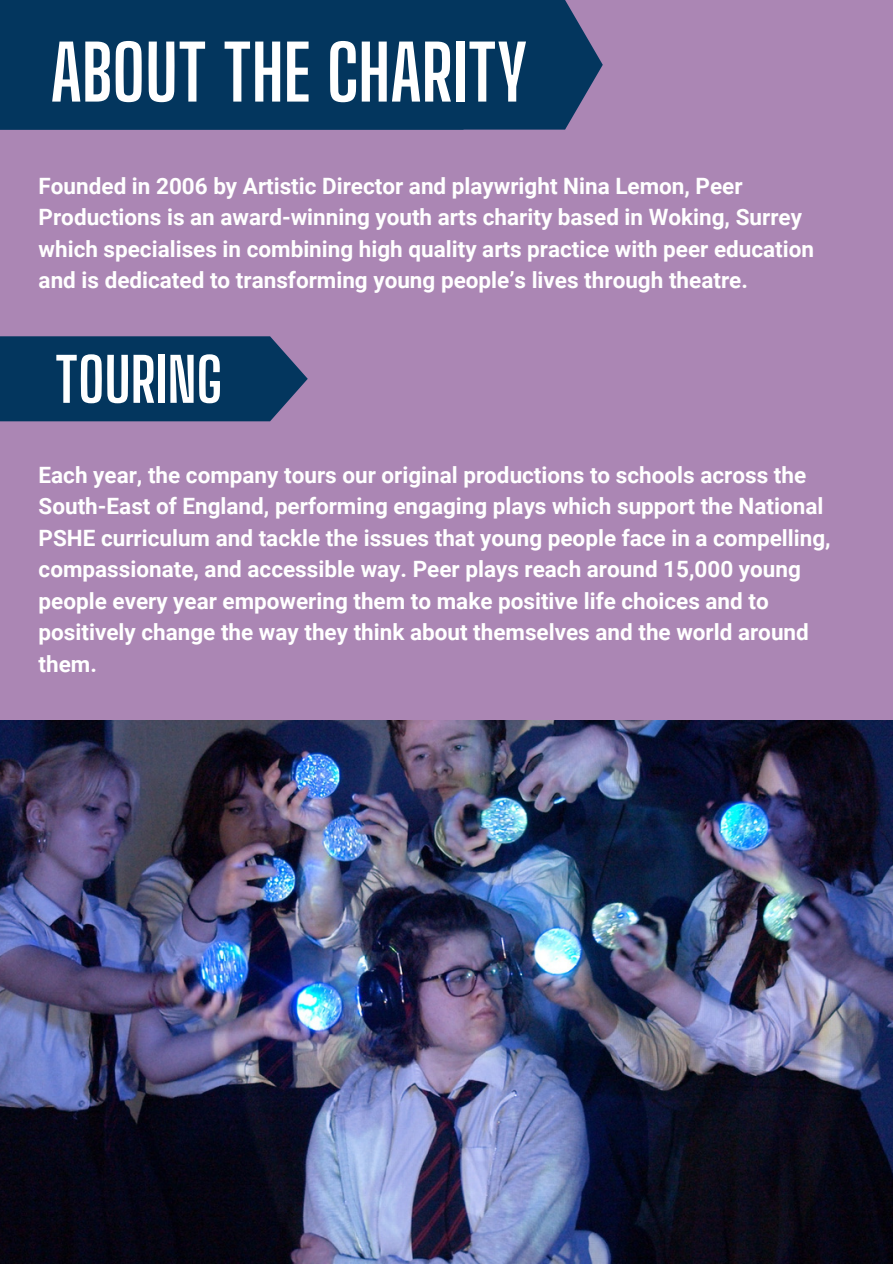
<style>
.page{position:relative;width:893px;height:1264px;background:#fff}
.page>*{position:absolute;margin:0;border:0;box-sizing:border-box;transform-origin:0 0}
.t1{font:700 75px "Big Shoulders Display";color:#fff}
.t2{font:700 60px "Big Shoulders Display";color:#fff}
.t3{font:700 22.5px/31.5px "Roboto";color:#fff}
</style>
<div class="page">
<div style="left:0;top:0;width:892px;height:1263px;background:#ab86b4"></div>
<svg style="left:0;top:336px;width:307px;height:85px;background:#0d3b63"></svg>
<div style="left:0;top:0;width:602px;height:130px;background:#03365e"></div>
<img style="left:0;top:720px;width:892px;height:543px">
<h2 class="t2" style="left:60px;top:27px;width:383px">ABOUT THE CHARITY</h2>
<p class="t1" style="left:50px;top:28px;width:479px">ABOUT THE CHARITY</p>
<h2 class="t3" style="left:39px;top:170px;width:777px">Founded in 2006 by Artistic Director and playwright Nina Lemon, Peer Productions is an award-winning youth arts charity based in Woking, Surrey which specialises in combining high quality arts practice with peer education and is dedicated to transforming young people’s lives through theatre.</h2>
<h1 class="t2" style="left:55px;top:344px;width:168px">TOURING</h1>
<p class="t3" style="left:39px;top:459px;width:793px">Each year, the company tours our original productions to schools across the South-East of England, performing engaging plays which support the National PSHE curriculum and tackle the issues that young people face in a compelling, compassionate, and accessible way. Peer plays reach around 15,000 young people every year empowering them to make positive life choices and to positively change the way they think about themselves and the world around them.</p>
</div>
